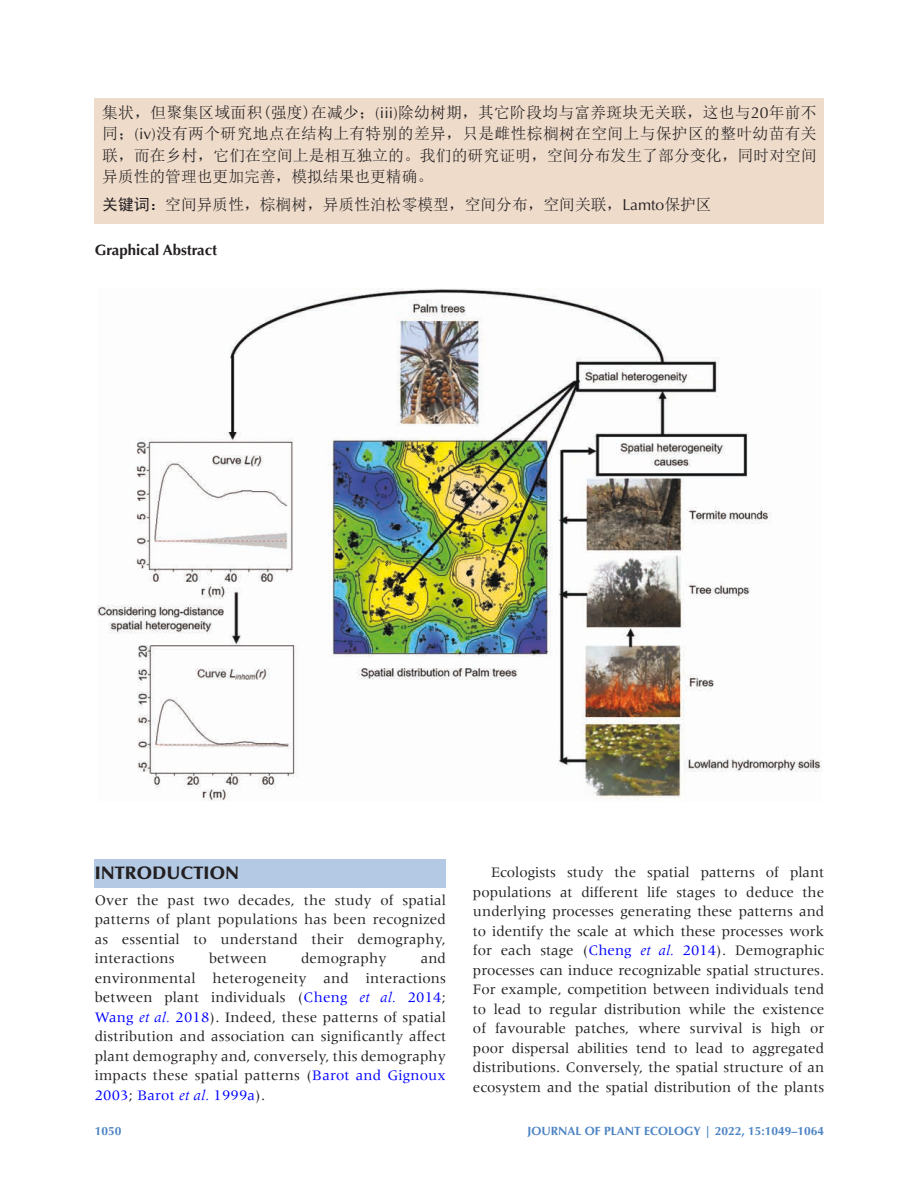
<style>
.page{position:relative;width:919px;height:1187px;background:#fff}
.page>*{position:absolute;margin:0;border:0;box-sizing:border-box;transform-origin:0 0}
.HeadA_First{font:900 18px "Optima LT Std";color:#231f20}
.Abstract_Trans{font:15.75px/21px "Sim Sun";letter-spacing:.01em;color:#231f20;text-align:justify}
.Keywords_Trans{font:15.75px "Sim Sun";color:#231f20}
.TextInd{font:15px/19.5px "Meridien LT Std";color:#231f20;text-align:justify}
.Text{font:15px/19.5px "Meridien LT Std";letter-spacing:.01em;color:#231f20;text-align:justify}
.Graphical_Abstract_H{font:700 15px "Optima LT Std";color:#231f20}
.t1{font:700 12px "Optima LT Std";color:#4d84c4}
.s1{font-family:"Optima LT Std"}
.s2{font-family:"Sim Hei"}
.s3{color:#00f}
.s4{font-style:italic;color:#00f}
</style>
<div class="page">
<div style="left:95px;top:98px;width:729px;height:97px;background:#eedbca"></div>
<div style="left:95px;top:188px;width:729px;height:35px;background:#eedbca"></div>
<img style="left:97px;top:288px;width:724px;height:513px">
<div style="left:95px;top:858px;width:351px;height:29px;background:#b4cae4"></div>
<p class="Abstract_Trans" style="left:102px;top:102px;width:716px">集状，但聚集区域面积(强度)在减少；<span class="s1">(iii)</span>除幼树期，其它阶段均与富养斑块无关联，这也与<span class="s1">20</span>年前不同；<span class="s1">(iv)</span>没有两个研究地点在结构上有特别的差异，只是雌性棕榈树在空间上与保护区的整叶幼苗有关联，而在乡村，它们在空间上是相互独立的。我们的研究证明，空间分布发生了部分变化，同时对空间异质性的管理也更加完善，模拟结果也更精确。</p>
<p class="Keywords_Trans" style="left:102px;top:196px;width:611px"><span class="s2">关键词：</span>空间异质性，棕榈树，异质性泊松零模型，空间分布，空间关联，<span class="s1">Lamto</span>保护区</p>
<h2 class="Graphical_Abstract_H" style="left:95px;top:241px;width:124px">Graphical Abstract</h2>
<h2 class="HeadA_First" style="left:95px;top:861px;width:146px">INTRODUCTION</h2>
<p class="Text" style="left:95px;top:890px;width:353px">Over the past two decades, the study of spatial patterns of plant populations has been recognized as essential to understand their demography, interactions</p>
<p class="Text" style="left:95px;top:948px;width:353px;text-indent:326px">and environmental heterogeneity and interactions between plant individuals (<span class="s3">Cheng</span> <span class="s4">et al.</span> <span class="s3">2014</span>; <span class="s3">Wang</span> <span class="s4">et al.</span> <span class="s3">2018</span>). Indeed, these patterns of spatial distribution and association can significantly affect plant demography and, conversely, this demography impacts these spatial patterns (<span class="s3">Barot and Gignoux 2003</span>; <span class="s3">Barot</span> <span class="s4">et al.</span> <span class="s3">1999a</span>).</p>
<p class="Text" style="left:209px;top:948px;width:59px">between</p>
<p class="Text" style="left:301px;top:948px;width:87px">demography</p>
<p class="TextInd" style="left:473px;top:862px;width:353px;text-indent:18px">Ecologists study the spatial patterns of plant populations at different life stages to deduce the underlying processes generating these patterns and to identify the scale at which these processes work for each stage (<span class="s3">Cheng</span> <span class="s4">et al.</span> <span class="s3">2014</span>). Demographic processes can induce recognizable spatial structures.<br>For example, competition between individuals tend to lead to regular distribution while the existence of favourable patches, where survival is high or poor dispersal abilities tend to lead to aggregated distributions. Conversely, the spatial structure of an ecosystem and the spatial distribution of the plants</p>
<p class="t1" style="left:95px;top:1124px;width:28px">1050</p>
<p class="t1" style="left:527px;top:1123px;width:298px">JOURNAL OF PLANT ECOLOGY | 2022, 15:1049–1064</p>
</div>
